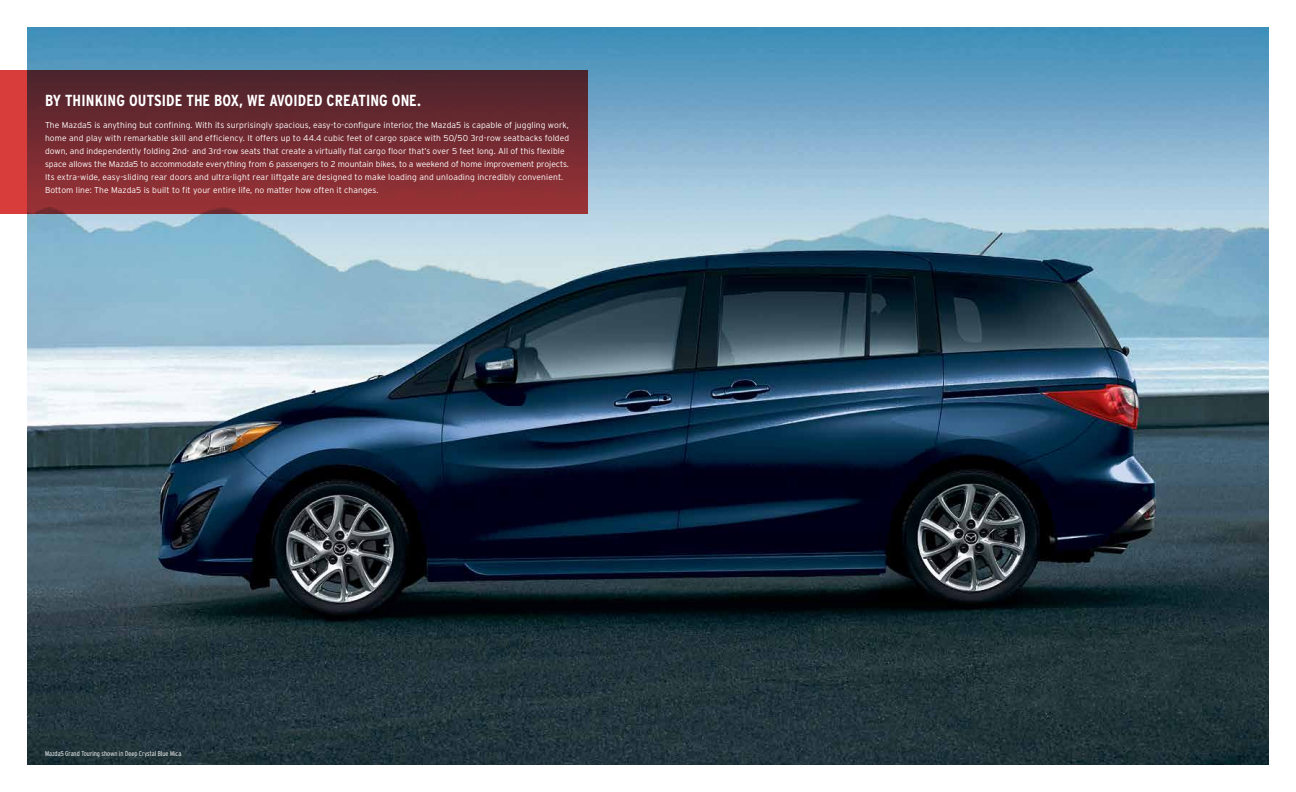
<style>
.page{position:relative;width:1296px;height:792px;background:#fff}
.page>*{position:absolute;margin:0;border:0;box-sizing:border-box;transform-origin:0 0}
.t1{font:700 condensed 16px "Interstate";color:#fff}
.t2{font:300 8.5px/13px "Interstate";letter-spacing:.01em;color:#fff}
.t3{font:300 condensed 7px "Interstate";color:#fff}
</style>
<div class="page">
<img style="left:27px;top:27px;width:1242px;height:738px">
<svg style="left:0;top:70px;width:587px;height:144px;background:#772b31"></svg>
<h1 class="t1" style="left:45px;top:90px;width:29px">BY THIN</h1>
<h1 class="t1" style="left:95px;top:90px;width:43px">KING OUTSIDE</h1>
<h1 class="t1" style="left:187px;top:90px;width:9px">THE</h1>
<h1 class="t1" style="left:214px;top:90px;width:64px">BOX, WE AVOIDED</h1>
<h1 class="t1" style="left:327px;top:90px;width:9px">CREATING</h1>
<h1 class="t1" style="left:392px;top:90px;width:31px">ONE .</h1>
<p class="t2" style="left:45px;top:118px;width:526px">The Mazda5 is anything but confining. With its surprisingly spacious, easy-to-configure interior, the Mazda5 is capable of juggling work, home and play with remarkable skill and efficiency. It offers up to 44.4 cubic feet of cargo space with 50/50 3rd-row seatbacks folded down, and independently folding 2nd- and 3rd-row seats that create a virtually flat cargo floor that’s over 5 feet long. All of this flexible space allows the Mazda5 to accommodate everything from 6 passengers to 2 mountain bikes, to a weekend of home improvement projects.<br>Its extra-wide, easy-sliding rear doors and ultra-light rear liftgate are designed to make loading and unloading incredibly convenient.<br>Bottom line: The Mazda5 is built to fit your entire life, no matter how often it changes.</p>
<p class="t3" style="left:45px;top:749px;width:138px">Mazda5 Grand Touring shown in Deep Crystal Blue Mica</p>
</div>
